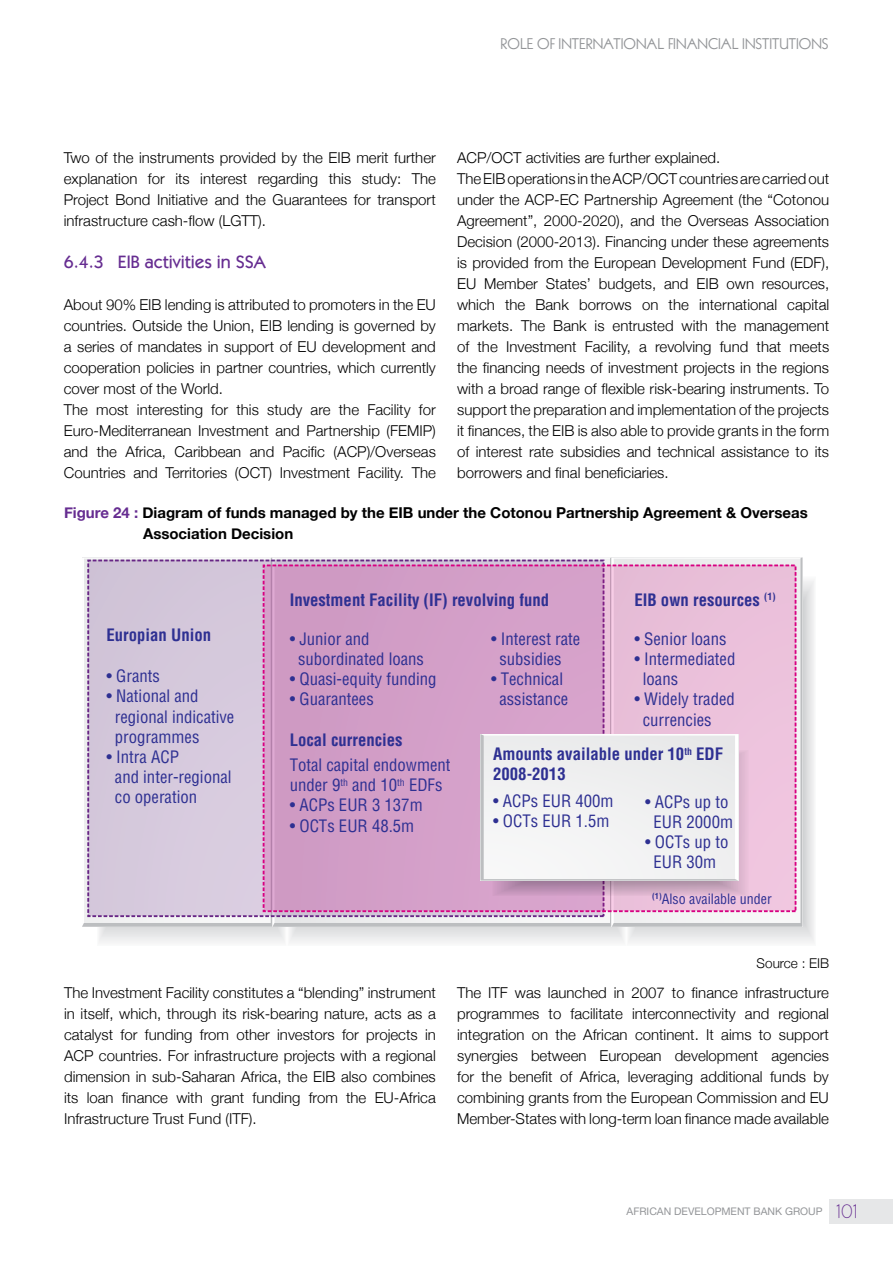
<style>
.page{position:relative;width:893px;height:1263px;background:#fff}
.page>*{position:absolute;margin:0;border:0;box-sizing:border-box;transform-origin:0 0}
.t1{font:500 18px "Itc Kabel";color:#662d91}
.t2{font:condensed 16.8px/20.1px "Helvetica LT Std";color:#2e3092}
.t3{font:700 condensed 16.8px/20.1px "Helvetica LT Std";color:#2e3092}
.t4{font:300 15px/21px "Helvetica Neue";color:#000;text-align:justify}
.t5{font:700 15px/21px "Helvetica Neue";color:#000}
.t6{font:15px "Kabel";color:#939598}
.t7{font:condensed 13.95px "Helvetica LT Std";color:#2e3092}
.t8{font:300 13.5px "Helvetica Neue";color:#000}
.t9{font:10.5px "Helvetica Neue LT Std";color:#939598}
.s1{color:#662d91}
.s2{font-family:"Kabel";font-weight:300;font-size:21px;color:#662d91}
</style>
<div class="page">
<div style="left:829px;top:1199px;width:64px;height:25px;background:#e6e7e8"></div>
<svg style="left:82px;top:558px;width:191px;height:369px"></svg>
<svg style="left:273px;top:558px;width:339px;height:369px"></svg>
<svg style="left:612px;top:558px;width:190px;height:369px;fill:#eeeeef"></svg>
<div style="left:88px;top:560px;width:516px;height:356px;background:#d5c9db"></div>
<svg style="left:264px;top:565px;width:531px;height:346px;background:#d9a7cc"></svg>
<svg style="left:480px;top:734px;width:258px;height:146px"></svg>
<p class="t6" style="left:501px;top:35px;width:329px">ROLE OF INTE NAT ONAL NANC AL INST TUT ONS</p>
<p class="t4" style="left:457px;top:146px;width:374px;text-align:left">ACP/OCT activities are further explained.<br>The EIB operations in the ACP/OCT countries are carried out under the ACP-EC Partnership Agreement (the “Cotonou Agreement”, 2000-2020), and the Overseas Association Decision (2000-2013). Financing under these agreements is provided from the European Development Fund (EDF), EU Member States’ budgets, and EIB own resources, which the Bank borrows on the international capital markets. The Bank is entrusted with the management of the Investment Facility, a revolving fund that meets the financing needs of investment projects in the regions with a broad range of flexible risk-bearing instruments. To support the preparation and implementation of the projects it finances, the EIB is also able to provide grants in the form of interest rate subsidies and technical assistance to its borrowers and final beneficiaries.</p>
<p class="t5" style="left:143px;top:502px;width:666px;text-indent:-79px"><span class="s1">Figure 24 :</span> Diagram of funds managed by the EIB under the Cotonou Partnership Agreement &amp; Overseas<br>Association Decision</p>
<p class="t4" style="left:64px;top:146px;width:374px">Two of the instruments provided by the EIB merit further explanation for its interest regarding this study: The Project Bond Initiative and the Guarantees for transport infrastructure cash-flow (LGTT).</p>
<p class="t1" style="left:64px;top:252px;width:203px">6.4.3 EIB activities in SSA</p>
<p class="t4" style="left:64px;top:293px;width:374px;text-align:left">About 90% EIB lending is attributed to promoters in the EU countries. Outside the Union, EIB lending is governed by a series of mandates in support of EU development and cooperation policies in partner countries, which currently cover most of the World.<br>The most interesting for this study are the Facility for Euro-Mediterranean Investment and Partnership (FEMIP) and the Africa, Caribbean and Pacific (ACP)/Overseas Countries and Territories (OCT) Investment Facility. The</p>
<p class="t3" style="left:107px;top:625px;width:106px">Europian Union</p>
<p class="t2" style="left:107px;top:666px;width:55px">• Grants</p>
<p class="t2" style="left:115px;top:686px;width:121px;text-indent:-8px">• National and regional indicative programmes</p>
<p class="t2" style="left:115px;top:746px;width:118px;text-indent:-8px">• Intra ACP<br>and inter-regional co operation</p>
<p class="t3" style="left:634px;top:589px;width:143px">EIB own resources <sup>(1)</sup></p>
<p class="t3" style="left:290px;top:589px;width:261px">Investment Facility (IF) revolving fund</p>
<p class="t2" style="left:298px;top:629px;width:127px;text-indent:-8px">• Junior and subordinated loans</p>
<p class="t2" style="left:290px;top:669px;width:148px">• Quasi-equity funding</p>
<p class="t2" style="left:290px;top:689px;width:86px">• Guarantees</p>
<p class="t3" style="left:290px;top:729px;width:114px">Local currencies</p>
<p class="t2" style="left:290px;top:755px;width:162px">Total capital endowment under 9<sup>th</sup> and 10<sup>th</sup> EDFs</p>
<p class="t2" style="left:290px;top:795px;width:135px">• ACPs EUR 3 137m</p>
<p class="t2" style="left:290px;top:815px;width:126px">• OCTs EUR 48.5m</p>
<p class="t2" style="left:634px;top:629px;width:94px">• Senior loans</p>
<p class="t2" style="left:643px;top:649px;width:94px;text-indent:-8px">• Intermediated loans</p>
<p class="t2" style="left:643px;top:689px;width:94px;text-indent:-8px">• Widely traded currencies</p>
<p class="t3" style="left:493px;top:744px;width:231px">Amounts available under 10<sup>th</sup> EDF<br>2008-2013</p>
<p class="t2" style="left:493px;top:791px;width:122px">• ACPs EUR 400m</p>
<p class="t2" style="left:493px;top:811px;width:118px">• OCTs EUR 1.5m</p>
<p class="t2" style="left:499px;top:629px;width:82px;text-indent:-8px">• Interest rate subsidies</p>
<p class="t2" style="left:491px;top:669px;width:79px;text-align:center">• Technical assistance</p>
<p class="t2" style="left:645px;top:791px;width:89px;text-align:center">• ACPs up to<br>EUR 2000m</p>
<p class="t2" style="left:645px;top:831px;width:85px;text-align:center">• OCTs up to<br>EUR 30m</p>
<p class="t7" style="left:652px;top:890px;width:121px"><sup>(1)</sup>Also available under</p>
<p class="t8" style="left:757px;top:952px;width:74px">Source : EIB</p>
<p class="t4" style="left:64px;top:980px;width:373px">The Investment Facility constitutes a “blending” instrument in itself, which, through its risk-bearing nature, acts as a catalyst for funding from other investors for projects in ACP countries. For infrastructure projects with a regional dimension in sub-Saharan Africa, the EIB also combines its loan finance with grant funding from the EU-Africa Infrastructure Trust Fund (ITF).</p>
<p class="t4" style="left:457px;top:980px;width:373px">The ITF was launched in 2007 to finance infrastructure programmes to facilitate interconnectivity and regional integration on the African continent. It aims to support synergies between European development agencies for the benefit of Africa, leveraging additional funds by combining grants from the European Commission and EU Member-States with long-term loan finance made available</p>
<p class="t9" style="left:627px;top:1205px;width:233px">AFRIC N DEVELOPMENT B NK GROUP <span class="s2">101</span></p>
</div>
